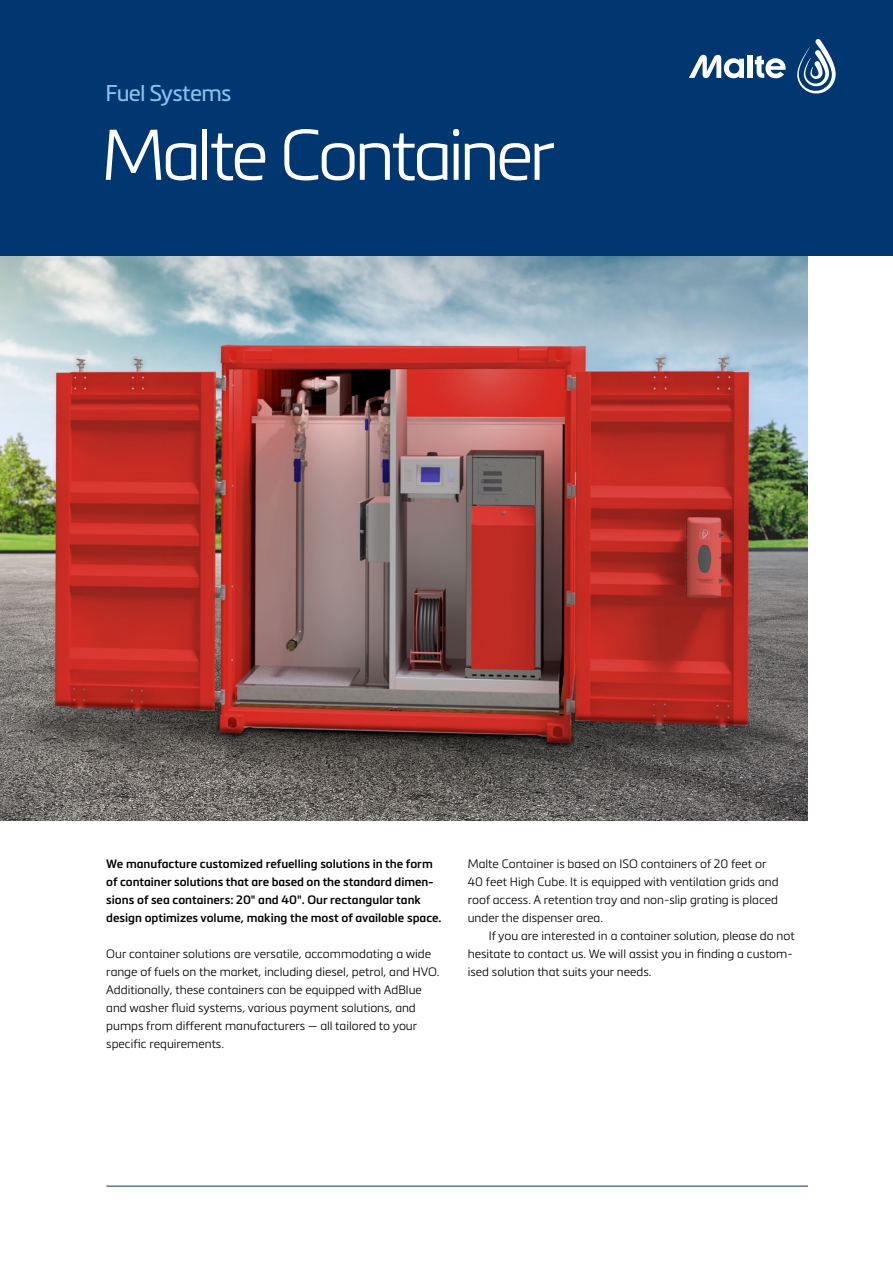
<style>
.page{position:relative;width:893px;height:1263px;background:#fff}
.page>*{position:absolute;margin:0;border:0;box-sizing:border-box;transform-origin:0 0}
.t1{font:300 70.5px "Metronic Pro";letter-spacing:-.055em;color:#fff}
.t2{font:22.5px "Metronic Pro";letter-spacing:-.035em;color:#86c3eb}
.t3{font:300 12px/18px "Metronic Pro";color:#000}
.t4{font:600 12px/18px "Metronic Pro";color:#000}
</style>
<div class="page">
<img style="left:0;top:255px;width:808px;height:566px">
<div style="left:0;top:0;width:893px;height:255px;background:#003770"></div>
<svg style="left:797px;top:39px;width:39px;height:55px"></svg>
<svg style="left:755px;top:55px;width:31px;height:23px"></svg>
<div style="left:747px;top:55px;width:5px;height:23px;background:#fff"></div>
<svg style="left:689px;top:55px;width:55px;height:23px"></svg>
<hr style="left:106px;top:1186px;width:702px;height:1px;background:#003770">
<h2 class="t2" style="left:105px;top:77px;width:127px">Fuel Systems</h2>
<h1 class="t1" style="left:101px;top:107px;width:456px">Malte Container</h1>
<p class="t4" style="left:106px;top:854px;width:337px">We manufacture customized refuelling solutions in the form of container solutions that are based on the standard dimen&shy;sions of sea containers: 20" and 40". Our rectangular tank design optimizes volume, making the most of available space.</p>
<p class="t3" style="left:106px;top:944px;width:335px">Our container solutions are versatile, accommodating a wide range of fuels on the market, including diesel, petrol, and HVO.<br>Additionally, these containers can be equipped with AdBlue and washer fluid systems, various payment solutions, and pumps from different manufacturers — all tailored to your specific requirements.</p>
<p class="t3" style="left:468px;top:854px;width:312px">Malte Container is based on ISO containers of 20 feet or 40 feet High Cube. It is equipped with ventilation grids and roof access. A retention tray and non-slip grating is placed under the dispenser area.</p>
<p class="t3" style="left:468px;top:926px;width:328px;text-indent:21px">If you are interested in a container solution, please do not hesitate to contact us. We will assist you in finding a custom&shy;ised solution that suits your needs.</p>
</div>
